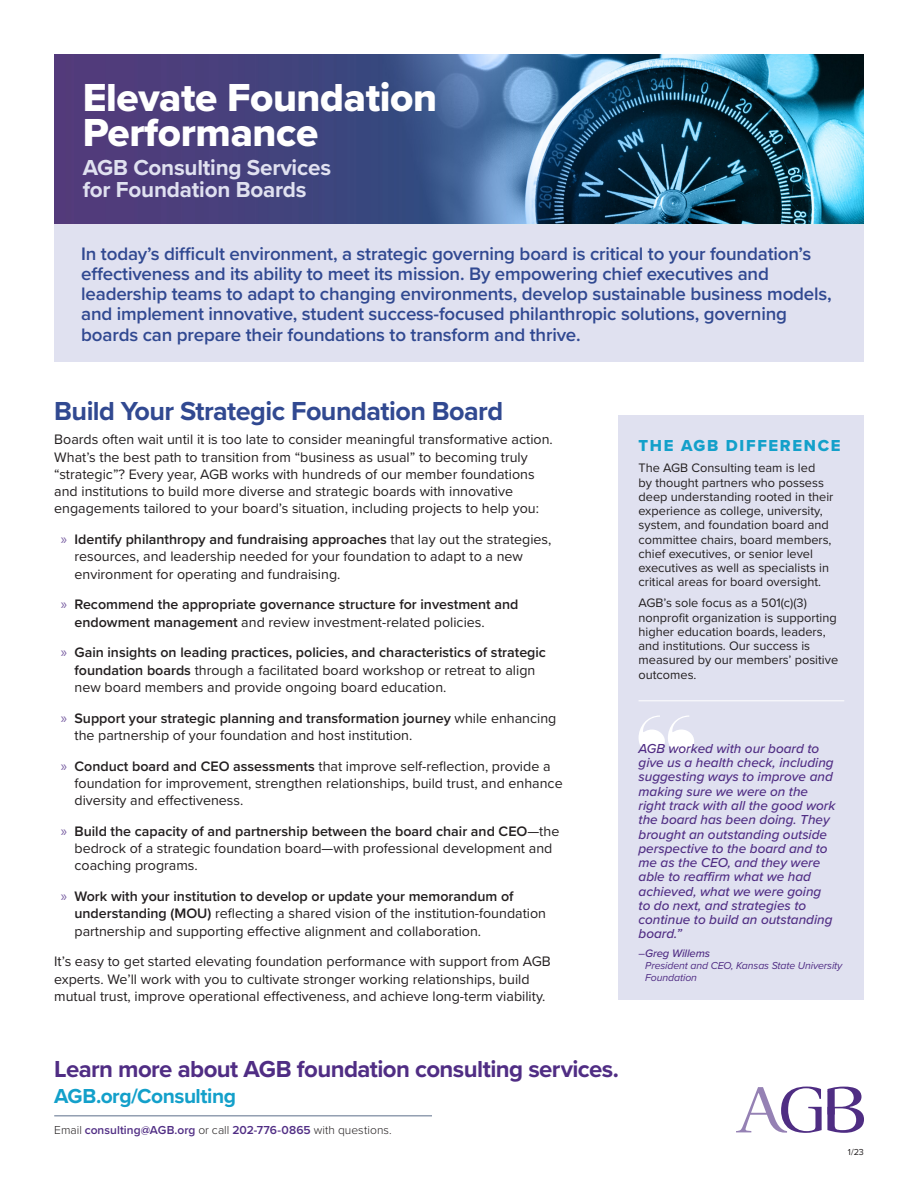
<style>
.page{position:relative;width:918px;height:1188px;background:#fff}
.page>*{position:absolute;margin:0;border:0;box-sizing:border-box;transform-origin:0 0}
.Headline_Bold{font:40.5px/34.5px "Proxima Nova Extrabld";letter-spacing:-.01em;color:#fff}
.Header_Small{font:700 27px "Proxima Nova";letter-spacing:-.02em;color:#314991}
.t1{font:700 24px "Proxima Nova";letter-spacing:-.025em;color:#502d84}
.Headline_Bold-2{font:700 22.5px "Proxima Nova";letter-spacing:-.01em;color:#e0e1f0}
.t2{font:700 21px "Proxima Nova";letter-spacing:-.025em;color:#13a0ca}
.Body_Text{font:600 18.75px/20.2px "Proxima Nova";letter-spacing:-.01em;color:#314991}
.Body_Text-2{font:16.5px "Proxima Nova Extrabld";letter-spacing:.1em;color:#13a0ca}
.Body_Text-3{font:14.25px/17.2px "Proxima Nova";color:#231f20}
.t3{font:600 14.25px/17.2px "Proxima Nova";color:#231f20}
.Body_Text-4{font:italic 500 13.5px/14.2px "Proxima Nova";color:#502d84}
.Body_Text-5{font:12.75px/14.2px "Proxima Nova";color:#231f20}
.t4{font:600 12px "Proxima Nova";letter-spacing:.005em;color:#502d84}
.Body_Text-6{font:italic 500 11.25px "Proxima Nova";letter-spacing:-.01em;color:#502d84}
.Body_Text-7{font:italic 10.5px/12px "Proxima Nova";letter-spacing:-.01em;color:#502d84}
.Body_Text-8{font:9px "Proxima Nova";color:#231f20}
.s1{font-family:"Myriad Pro";font-size:15px;color:#7a60a3}
.s2{font-weight:600}
.s3{font-family:"Myriad Pro";font-weight:400;font-size:15px;color:#7a60a3}
.s4{font-weight:400}
.s5{font-weight:300;color:#231f20}
</style>
<div class="page">
<div style="left:54px;top:225px;width:810px;height:137px;background:#e0e1f0"></div>
<img style="left:54px;top:54px;width:810px;height:171px">
<svg style="left:736px;top:1087px;width:128px;height:46px"></svg>
<hr style="left:54px;top:1116px;width:378px;height:1px;background:#5d6f8a">
<div style="left:619px;top:416px;width:245px;height:584px;background:#e0e1f0"></div>
<svg style="left:639px;top:715px;width:55px;height:38px"></svg>
<hr style="left:639px;top:700px;width:205px;height:1px;background:#fff">
<p class="Headline_Bold" style="left:83px;top:80px;width:356px">Elevate Foundation<br>Performance</p>
<p class="Headline_Bold-2" style="left:83px;top:151px;width:250px">AGB Consulting Services</p>
<p class="Headline_Bold-2" style="left:83px;top:173px;width:225px">for Foundation Boards</p>
<p class="Body_Text" style="left:81px;top:243px;width:752px">In today’s difficult environment, a strategic governing board is critical to your foundation’s effectiveness and its ability to meet its mission. By empowering chief executives and leadership teams to adapt to changing environments, develop sustainable business models, and implement innovative, student success-focused philanthropic solutions, governing boards can prepare their foundations to transform and thrive.</p>
<p class="Header_Small" style="left:54px;top:391px;width:451px">Build Your Strategic Foundation Board</p>
<p class="Body_Text-3" style="left:54px;top:430px;width:500px">Boards often wait until it is too late to consider meaningful transformative action.<br>What’s the best path to transition from “business as usual” to becoming truly “strategic”? Every year, AGB works with hundreds of our member foundations and institutions to build more diverse and strategic boards with innovative engagements tailored to your board’s situation, including projects to help you:</p>
<p class="Body_Text-3" style="left:74px;top:530px;width:479px;text-indent:-14px"><span class="s1">»</span> <span class="s2">Identify philanthropy and fundraising approaches</span> that lay out the strategies, resources, and leadership needed for your foundation to adapt to a new environment for operating and fundraising.</p>
<p class="t3" style="left:74px;top:596px;width:446px;text-indent:-14px"><span class="s3">»</span> Recommend the appropriate governance structure for investment and endowment management <span class="s4">and review investment-related policies.</span></p>
<p class="Body_Text-3" style="left:74px;top:643px;width:473px;text-indent:-14px"><span class="s1">»</span> <span class="s2">Gain insights on leading practices, policies, and characteristics of strategic foundation boards</span> through a facilitated board workshop or retreat to align new board members and provide ongoing board education.</p>
<p class="Body_Text-3" style="left:74px;top:709px;width:483px;text-indent:-13px"><span class="s1">»</span> <span class="s2">Support your strategic planning and transformation journey</span> while enhancing the partnership of your foundation and host institution.</p>
<p class="Body_Text-3" style="left:74px;top:757px;width:490px;text-indent:-14px"><span class="s1">»</span> <span class="s2">Conduct board and CEO assessments</span> that improve self-reflection, provide a foundation for improvement, strengthen relationships, build trust, and enhance diversity and effectiveness.</p>
<p class="Body_Text-3" style="left:74px;top:822px;width:486px;text-indent:-14px"><span class="s1">»</span> <span class="s2">Build the capacity of and partnership between the board chair and CEO</span>—the bedrock of a strategic foundation board—with professional development and coaching programs.</p>
<p class="Body_Text-3" style="left:74px;top:887px;width:473px;text-indent:-14px"><span class="s1">»</span> <span class="s2">Work with your institution to develop or update your memorandum of understanding (MOU)</span> reflecting a shared vision of the institution-foundation partnership and supporting effective alignment and collaboration.</p>
<p class="Body_Text-3" style="left:54px;top:952px;width:498px">It’s easy to get started elevating foundation performance with support from AGB experts. We’ll work with you to cultivate stronger working relationships, build mutual trust, improve operational effectiveness, and achieve long-term viability.</p>
<p class="Body_Text-2" style="left:639px;top:434px;width:203px">THE AGB DIFFERENCE</p>
<p class="Body_Text-5" style="left:639px;top:460px;width:196px">The AGB Consulting team is led<br>by thought partners who possess deep understanding rooted in their experience as college, university, system, and foundation board and committee chairs, board members, chief executives, or senior level executives as well as specialists in critical areas for board oversight.</p>
<p class="Body_Text-5" style="left:639px;top:595px;width:201px">AGB’s sole focus as a 501(c)(3) nonprofit organization is supporting higher education boards, leaders, and institutions. Our success is measured by our members’ positive outcomes.</p>
<p class="Body_Text-4" style="left:639px;top:741px;width:198px">AGB worked with our board to give us a health check, including suggesting ways to improve and making sure we were on the right track with all the good work the board has been doing. They brought an outstanding outside perspective to the board and to me as the CEO, and they were able to reaffirm what we had achieved, what we were going to do next, and strategies to continue to build an outstanding board.”</p>
<p class="Body_Text-6" style="left:639px;top:945px;width:73px"><span class="s4">–</span>Greg Willems</p>
<p class="Body_Text-7" style="left:645px;top:959px;width:199px">President and CEO, Kansas State University<br>Foundation</p>
<p class="t1" style="left:54px;top:1051px;width:566px">Learn more about AGB foundation consulting services.</p>
<p class="t2" style="left:54px;top:1080px;width:183px">AGB.org/Consulting</p>
<p class="t4" style="left:54px;top:1121px;width:339px"><span class="s5">Email</span> consulting@AGB.org <span class="s5">or call</span> 202-776-0865 <span class="s5">with questions.</span></p>
<p class="Body_Text-8" style="left:848px;top:1146px;width:18px">1/23</p>
</div>
